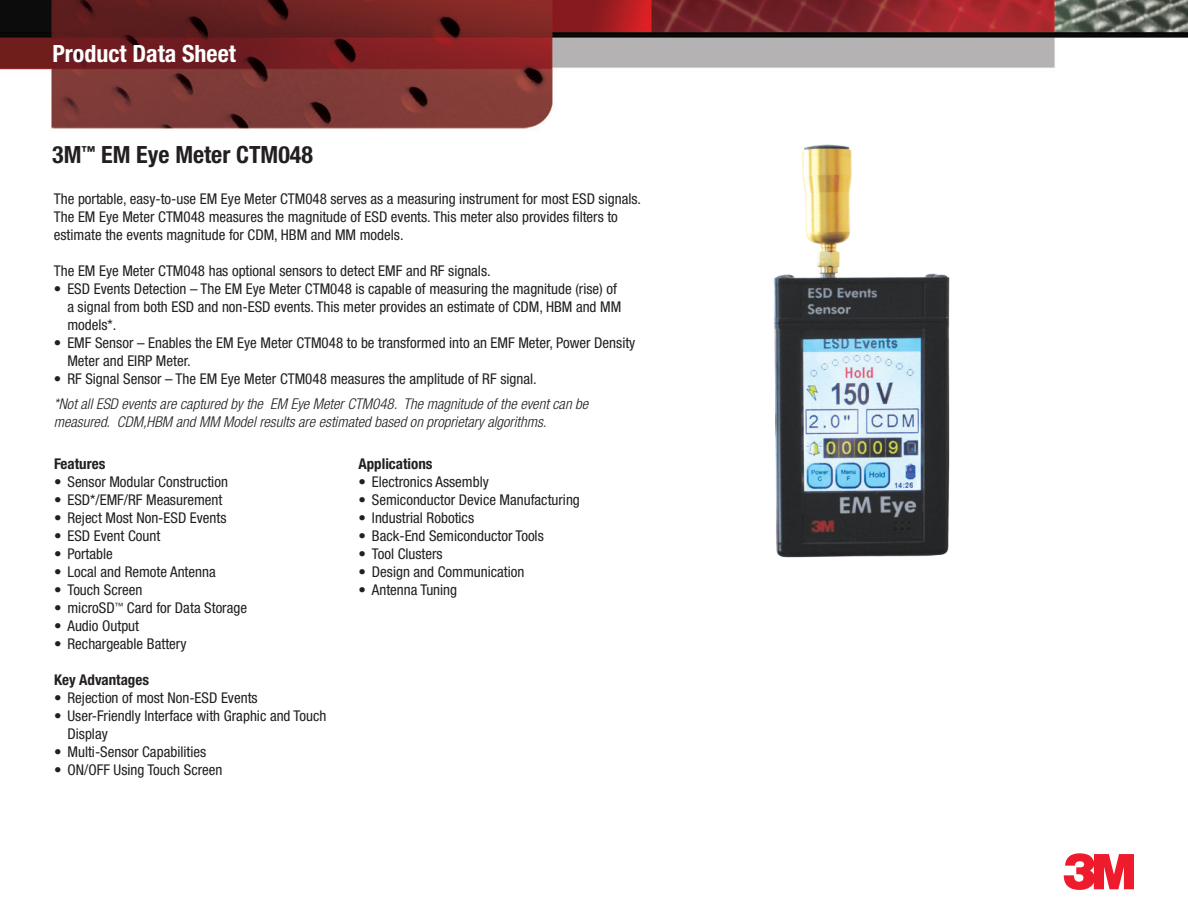
<style>
.page{position:relative;width:1188px;height:918px;background:#fff}
.page>*{position:absolute;margin:0;border:0;box-sizing:border-box;transform-origin:0 0}
.t1{font:700 condensed 23.7px "Helvetica Neue";color:#231f20}
.t2{font:700 condensed 23.7px "Helvetica Neue";color:#fff}
.t3{font:condensed 14.85px/18px "Helvetica Neue";color:#231f20}
.t4{font:italic 300 condensed 14.85px/18px "Helvetica Neue";color:#231f20}
.t5{font:700 condensed 14.85px "Helvetica Neue";color:#231f20}
</style>
<div class="page">
<img style="left:773px;top:144px;width:177px;height:414px">
<img style="left:0;top:0;width:1188px;height:129px">
<svg style="left:1063px;top:853px;width:71px;height:37px"></svg>
<h1 class="t2" style="left:52px;top:39px;width:185px">Product Data Sheet</h1>
<h1 class="t1" style="left:52px;top:140px;width:262px">3M<sup>™</sup> EM Eye Meter CTM048</h1>
<p class="t3" style="left:54px;top:190px;width:589px">The portable, easy-to-use EM Eye Meter CTM048 serves as a measuring instrument for most ESD signals.<br>The EM Eye Meter CTM048 measures the magnitude of ESD events. This meter also provides filters to estimate the events magnitude for CDM, HBM and MM models.</p>
<p class="t3" style="left:54px;top:262px;width:438px">The EM Eye Meter CTM048 has optional sensors to detect EMF and RF signals.</p>
<p class="t3" style="left:67px;top:280px;width:555px;text-indent:-14px">• ESD Events Detection – The EM Eye Meter CTM048 is capable of measuring the magnitude (rise) of a signal from both ESD and non-ESD events. This meter provides an estimate of CDM, HBM and MM models*.</p>
<p class="t3" style="left:67px;top:334px;width:569px;text-indent:-14px">• EMF Sensor – Enables the EM Eye Meter CTM048 to be transformed into an EMF Meter, Power Density<br>Meter and EIRP Meter.</p>
<p class="t3" style="left:54px;top:370px;width:484px">• RF Signal Sensor – The EM Eye Meter CTM048 measures the amplitude of RF signal.</p>
<p class="t4" style="left:54px;top:394px;width:536px">*Not all ESD events are captured by the EM Eye Meter CTM048. The magnitude of the event can be measured. CDM,HBM and MM Model results are estimated based on proprietary algorithms.</p>
<p class="t5" style="left:54px;top:455px;width:53px">Features</p>
<p class="t3" style="left:54px;top:473px;width:175px">• Sensor Modular Construction</p>
<p class="t3" style="left:54px;top:491px;width:170px">• ESD*/EMF/RF Measurement</p>
<p class="t3" style="left:54px;top:509px;width:174px">• Reject Most Non-ESD Events</p>
<p class="t3" style="left:54px;top:527px;width:108px">• ESD Event Count</p>
<p class="t3" style="left:54px;top:545px;width:60px">• Portable</p>
<p class="t3" style="left:54px;top:563px;width:163px">• Local and Remote Antenna</p>
<p class="t3" style="left:54px;top:581px;width:90px">• Touch Screen</p>
<p class="t3" style="left:54px;top:599px;width:195px">• microSD<sup>™</sup> Card for Data Storage</p>
<p class="t3" style="left:54px;top:617px;width:87px">• Audio Output</p>
<p class="t3" style="left:54px;top:635px;width:134px">• Rechargeable Battery</p>
<p class="t5" style="left:54px;top:671px;width:96px">Key Advantages</p>
<p class="t3" style="left:54px;top:689px;width:205px">• Rejection of most Non-ESD Events</p>
<p class="t3" style="left:68px;top:707px;width:260px;text-indent:-14px">• User-Friendly Interface with Graphic and Touch<br>Display</p>
<p class="t3" style="left:54px;top:743px;width:154px">• Multi-Sensor Capabilities</p>
<p class="t3" style="left:54px;top:761px;width:170px">• ON/OFF Using Touch Screen</p>
<p class="t5" style="left:358px;top:455px;width:76px">Applications</p>
<p class="t3" style="left:358px;top:473px;width:132px">• Electronics Assembly</p>
<p class="t3" style="left:358px;top:491px;width:223px">• Semiconductor Device Manufacturing</p>
<p class="t3" style="left:358px;top:509px;width:117px">• Industrial Robotics</p>
<p class="t3" style="left:358px;top:527px;width:187px">• Back-End Semiconductor Tools</p>
<p class="t3" style="left:358px;top:545px;width:86px">• Tool Clusters</p>
<p class="t3" style="left:358px;top:563px;width:168px">• Design and Communication</p>
<p class="t3" style="left:358px;top:581px;width:100px">• Antenna Tuning</p>
</div>
